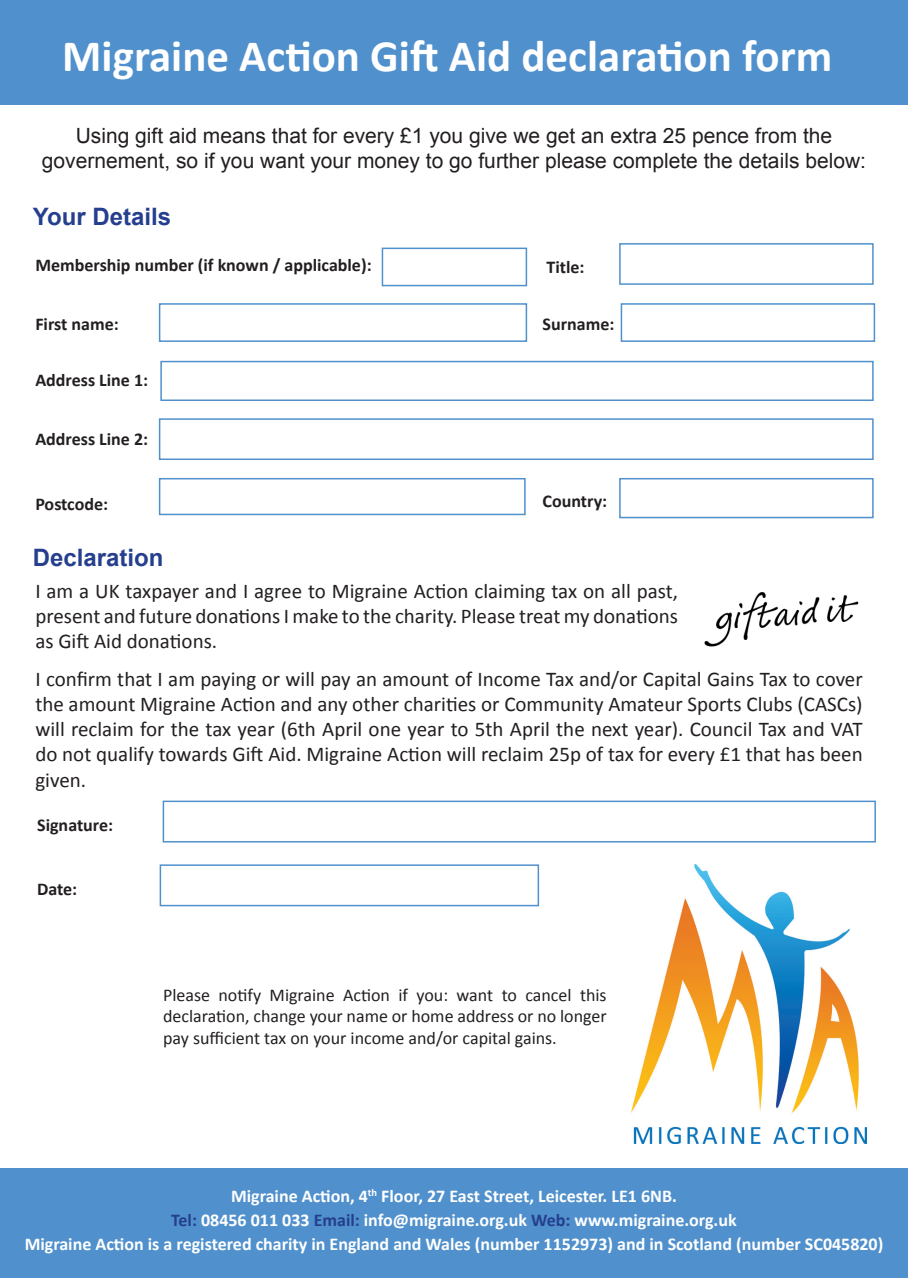
<style>
.page{position:relative;width:908px;height:1278px;background:#fff}
.page>*{position:absolute;margin:0;border:0;box-sizing:border-box;transform-origin:0 0}
.t1{font:700 45px "Calibri";color:#fff}
.t2{font:700 24px "Arial";color:#253f8e}
.t3{font:21px/25.2px "Calibri";color:#231f20;text-align:justify}
.t4{font:21px/25.2px "Arial";color:#231f20;text-align:center}
.t5{font:700 18px "Calibri";color:#fff}
.t6{font:18px/21.6px "Calibri";color:#231f20;text-align:justify}
.t7{font:700 18px "Calibri";color:#231f20}
.s1{color:#253f8e}
</style>
<div class="page">
<div style="left:0;top:1168px;width:908px;height:110px;background:#5090cc"></div>
<img style="left:704px;top:592px;width:155px;height:55px">
<div style="left:0;top:0;width:908px;height:105px;background:#5090cc"></div>
<div style="left:619px;top:243px;width:255px;height:42px;border:2px solid #5090cc"></div>
<div style="left:159px;top:303px;width:368px;height:39px;border:2px solid #5090cc"></div>
<div style="left:621px;top:303px;width:254px;height:39px;border:2px solid #5090cc"></div>
<div style="left:382px;top:248px;width:145px;height:38px;border:2px solid #5090cc"></div>
<div style="left:160px;top:361px;width:714px;height:40px;border:2px solid #5090cc"></div>
<div style="left:159px;top:418px;width:715px;height:42px;border:2px solid #5090cc"></div>
<div style="left:159px;top:478px;width:367px;height:37px;border:2px solid #5090cc"></div>
<div style="left:619px;top:478px;width:255px;height:40px;border:2px solid #5090cc"></div>
<div style="left:163px;top:801px;width:713px;height:41px;border:2px solid #5090cc"></div>
<div style="left:160px;top:864px;width:379px;height:42px;border:2px solid #5090cc"></div>
<img style="left:631px;top:864px;width:236px;height:279px">
<p class="t1" style="left:62px;top:28px;width:771px">Migraine Action Gift Aid declaration form</p>
<p class="t4" style="left:42px;top:123px;width:826px">Using gift aid means that for every £1 you give we get an extra 25 pence from the governement, so if you want your money to go further please complete the details below:</p>
<p class="t2" style="left:33px;top:201px;width:140px">Your Details</p>
<p class="t7" style="left:546px;top:255px;width:40px">Title:</p>
<p class="t7" style="left:35px;top:253px;width:338px">Membership number (if known / applicable):</p>
<p class="t7" style="left:35px;top:312px;width:85px">First name:</p>
<p class="t7" style="left:543px;top:312px;width:73px">Surname:</p>
<p class="t7" style="left:35px;top:368px;width:114px">Address Line 1:</p>
<p class="t7" style="left:35px;top:427px;width:114px">Address Line 2:</p>
<p class="t7" style="left:35px;top:493px;width:74px">Postcode:</p>
<p class="t7" style="left:543px;top:489px;width:66px">Country:</p>
<p class="t2" style="left:33px;top:541px;width:132px">Declaration</p>
<p class="t3" style="left:35px;top:578px;width:644px">I am a UK taxpayer and I agree to Migraine Action claiming tax on all past, present and future donations I make to the charity. Please treat my donations as Gift Aid donations.</p>
<p class="t3" style="left:35px;top:666px;width:829px">I confirm that I am paying or will pay an amount of Income Tax and/or Capital Gains Tax to cover the amount Migraine Action and any other charities or Community Amateur Sports Clubs (CASCs) will reclaim for the tax year (6th April one year to 5th April the next year). Council Tax and VAT do not qualify towards Gift Aid. Migraine Action will reclaim 25p of tax for every £1 that has been given.</p>
<p class="t7" style="left:37px;top:814px;width:77px">Signature:</p>
<p class="t7" style="left:37px;top:877px;width:42px">Date:</p>
<p class="t6" style="left:163px;top:984px;width:445px">Please notify Migraine Action if you: want to cancel this declaration, change your name or home address or no longer pay sufficient tax on your income and/or capital gains.</p>
<p class="t5" style="left:231px;top:1185px;width:447px">Migraine Action, 4<sup>th</sup> Floor, 27 East Street, Leicester. LE1 6NB.</p>
<p class="t5" style="left:171px;top:1209px;width:567px"><span class="s1">Tel:</span> 08456 011 033 <span class="s1">Email:</span> info@migraine.org.uk <span class="s1">Web:</span> www.migraine.org.uk</p>
<p class="t5" style="left:25px;top:1233px;width:860px">Migraine Action is a registered charity in England and Wales (number 1152973) and in Scotland (number SC045820)</p>
</div>
